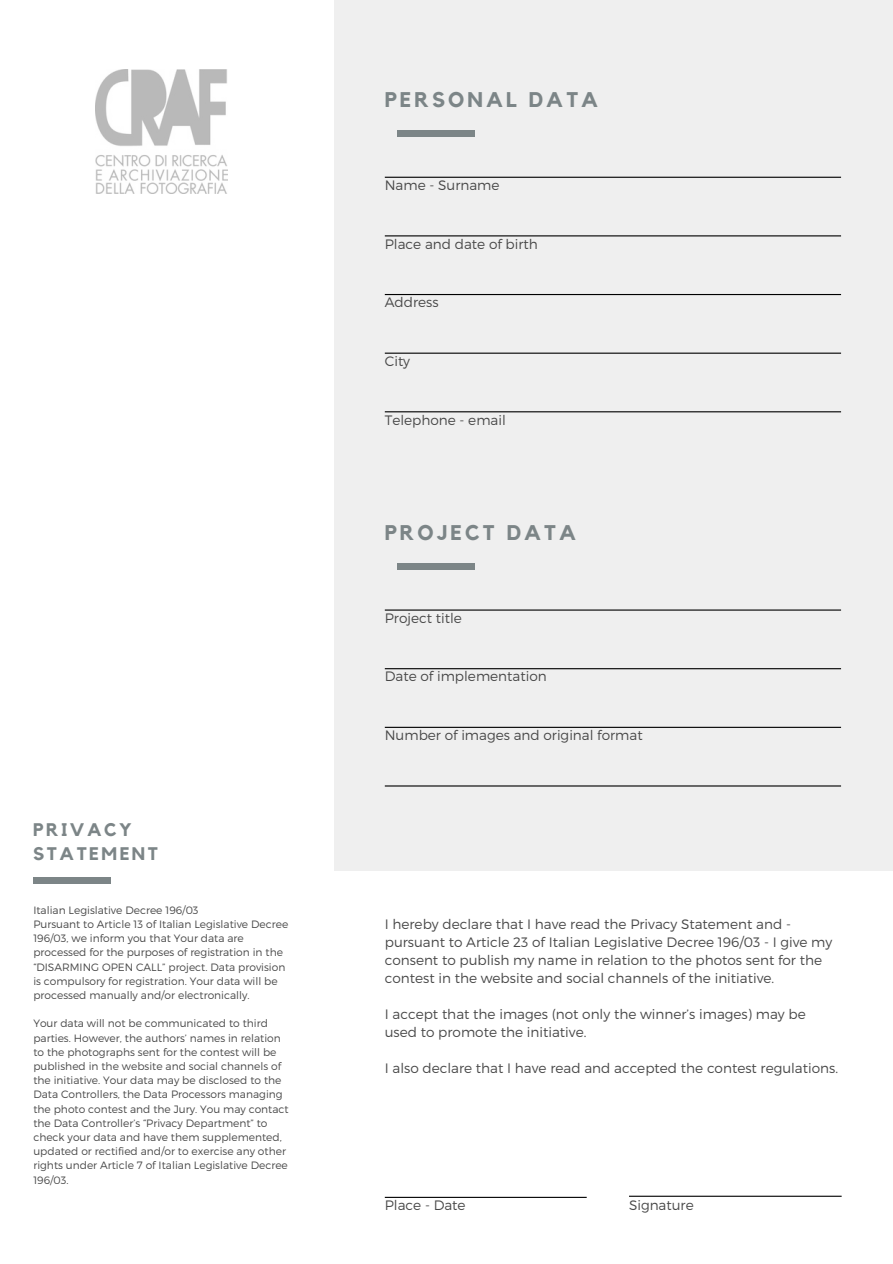
<style>
.page{position:relative;width:893px;height:1264px;background:#fff}
.page>*{position:absolute;margin:0;border:0;box-sizing:border-box;transform-origin:0 0}
.t1{font:700 21.15px "Kollektif";letter-spacing:.145em;color:#7c8587}
.t2{font:700 18.15px/24.8px "Kollektif";letter-spacing:.135em;color:#7c8587}
.t3{font:300 13.65px/18px "Montserrat";color:#484848}
.t4{font:300 10.65px/14.2px "Montserrat";color:#484848}
</style>
<div class="page">
<div style="left:334px;top:0;width:558px;height:871px;background:#efefef"></div>
<img style="left:96px;top:70px;width:131px;height:123px">
<div style="left:33px;top:877px;width:78px;height:6px;background:#7c8587"></div>
<div style="left:397px;top:130px;width:78px;height:7px;background:#7c8587"></div>
<hr style="left:385px;top:177px;width:456px;height:1px;background:#000">
<hr style="left:385px;top:235px;width:456px;height:1px;background:#000">
<hr style="left:385px;top:294px;width:456px;height:1px;background:#000">
<hr style="left:385px;top:352px;width:456px;height:2px;background:#000">
<hr style="left:385px;top:411px;width:456px;height:1px;background:#000">
<div style="left:397px;top:563px;width:78px;height:7px;background:#7c8587"></div>
<hr style="left:385px;top:609px;width:456px;height:1px;background:#000">
<hr style="left:385px;top:668px;width:456px;height:1px;background:#000">
<hr style="left:385px;top:726px;width:456px;height:2px;background:#000">
<hr style="left:385px;top:1196px;width:201px;height:1px;background:#000">
<hr style="left:385px;top:785px;width:456px;height:1px;background:#000">
<hr style="left:629px;top:1195px;width:212px;height:1px;background:#000">
<p class="t2" style="left:33px;top:817px;width:126px">PRIVACY<br>STATEMENT</p>
<p class="t4" style="left:33px;top:902px;width:167px">Italian Legislative Decree 196/03</p>
<p class="t4" style="left:33px;top:916px;width:256px">Pursuant to Article 13 of Italian Legislative Decree 196/03, we inform you that Your data are processed for the purposes of registration in the “DISARMING OPEN CALL” project. Data provision is compulsory for registration. Your data will be processed manually and/or electronically.</p>
<p class="t4" style="left:33px;top:1015px;width:257px">Your data will not be communicated to third parties. However, the authors’ names in relation to the photographs sent for the contest will be published in the website and social channels of the initiative. Your data may be disclosed to the Data Controllers, the Data Processors managing the photo contest and the Jury. You may contact the Data Controller’s “Privacy Department” to check your data and have them supplemented, updated or rectified and/or to exercise any other rights under Article 7 of Italian Legislative Decree 196/03.</p>
<p class="t1" style="left:385px;top:90px;width:215px">PERSONAL DATA</p>
<p class="t3" style="left:385px;top:175px;width:116px">Name - Surname</p>
<p class="t3" style="left:385px;top:234px;width:154px">Place and date of birth</p>
<p class="t3" style="left:385px;top:293px;width:55px">Address</p>
<p class="t3" style="left:385px;top:351px;width:27px">City</p>
<p class="t3" style="left:385px;top:410px;width:122px">Telephone - email</p>
<p class="t1" style="left:385px;top:523px;width:193px">PROJECT DATA</p>
<p class="t3" style="left:385px;top:608px;width:79px">Project title</p>
<p class="t3" style="left:385px;top:667px;width:163px">Date of implementation</p>
<p class="t3" style="left:385px;top:725px;width:259px">Number of images and original format</p>
<p class="t3" style="left:385px;top:914px;width:449px">I hereby declare that I have read the Privacy Statement and - pursuant to Article 23 of Italian Legislative Decree 196/03 - I give my consent to publish my name in relation to the photos sent for the contest in the website and social channels of the initiative.</p>
<p class="t3" style="left:385px;top:1004px;width:422px">I accept that the images (not only the winner’s images) may be used to promote the initiative.</p>
<p class="t3" style="left:385px;top:1058px;width:454px">I also declare that I have read and accepted the contest regulations.</p>
<p class="t3" style="left:385px;top:1195px;width:82px">Place - Date</p>
<p class="t3" style="left:629px;top:1195px;width:66px">Signature</p>
</div>
